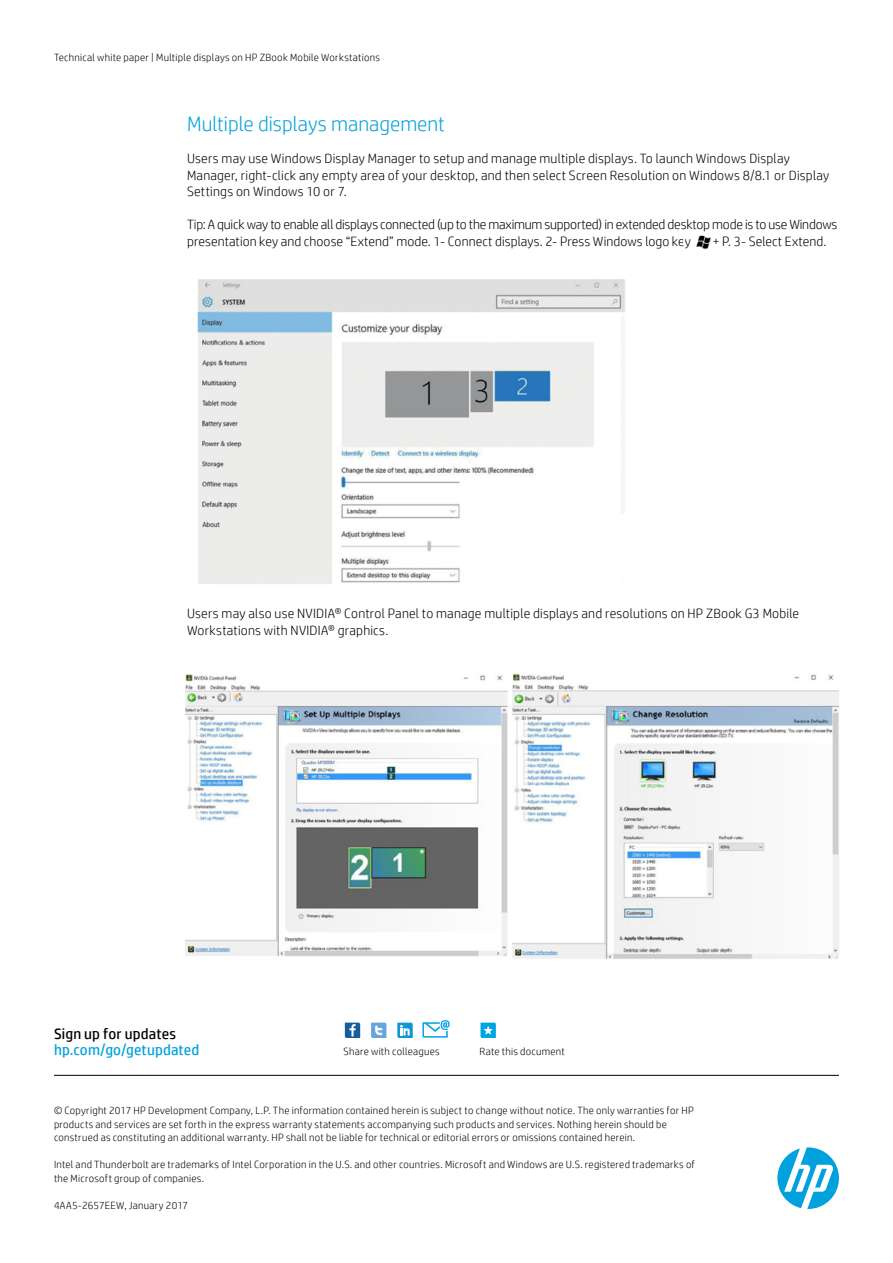
<style>
.page{position:relative;width:893px;height:1263px;background:#fff}
.page>*{position:absolute;margin:0;border:0;box-sizing:border-box;transform-origin:0 0}
.t1{font:300 21px "HP Simplified";color:#00a1dd}
.t2{font:15px "HP Simplified";letter-spacing:.01em;color:#00a1dd}
.t3{font:15px "HP Simplified";letter-spacing:.01em;color:#000}
.t4{font:300 13.5px/16.5px "HP Simplified";letter-spacing:.015em;color:#000}
.t5{font:300 13.5px/16.5px "HP Simplified";letter-spacing:-.01em;color:#000}
.t6{font:300 10.5px/13.5px "HP Simplified";letter-spacing:.025em;color:#000}
</style>
<div class="page">
<hr style="left:54px;top:1075px;width:785px;height:1px;background:#000">
<svg style="left:777px;top:1147px;width:62px;height:62px"></svg>
<img style="left:197px;top:279px;width:428px;height:305px">
<img style="left:185px;top:673px;width:655px;height:286px">
<svg style="left:480px;top:1023px;width:16px;height:15px"></svg>
<svg style="left:345px;top:1023px;width:15px;height:15px"></svg>
<svg style="left:371px;top:1023px;width:15px;height:15px"></svg>
<svg style="left:397px;top:1023px;width:16px;height:15px"></svg>
<svg style="left:422px;top:1020px;width:28px;height:17px"></svg>
<img style="left:696px;top:235px;width:15px;height:14px">
<p class="t6" style="left:54px;top:51px;width:327px">Technical white paper | Multiple displays on HP ZBook Mobile Workstations</p>
<h1 class="t1" style="left:187px;top:112px;width:259px">Multiple displays management</h1>
<p class="t4" style="left:187px;top:150px;width:644px">Users may use Windows Display Manager to setup and manage multiple displays. To launch Windows Display<br>Manager, right-click any empty area of your desktop, and then select Screen Resolution on Windows 8/8.1 or Display<br>Settings on Windows 10 or 7.</p>
<p class="t5" style="left:187px;top:216px;width:652px">Tip: A quick way to enable all displays connected (up to the maximum supported) in extended desktop mode is to use Windows presentation key and choose “Extend” mode. 1- Connect displays. 2- Press Windows logo key</p>
<p class="t4" style="left:712px;top:233px;width:116px">+ P. 3- Select Extend.</p>
<p class="t4" style="left:187px;top:605px;width:614px">Users may also use NVIDIA® Control Panel to manage multiple displays and resolutions on HP ZBook G3 Mobile<br>Workstations with NVIDIA® graphics.</p>
<h2 class="t3" style="left:54px;top:1025px;width:123px">Sign up for updates</h2>
<h2 class="t2" style="left:54px;top:1041px;width:147px">hp.com/go/getupdated</h2>
<p class="t6" style="left:344px;top:1044px;width:98px">Share with colleagues</p>
<p class="t6" style="left:480px;top:1044px;width:87px">Rate this document</p>
<p class="t6" style="left:54px;top:1104px;width:641px">© Copyright 2017 HP Development Company, L.P. The information contained herein is subject to change without notice. The only warranties for HP products and services are set forth in the express warranty statements accompanying such products and services. Nothing herein should be construed as constituting an additional warranty. HP shall not be liable for technical or editorial errors or omissions contained herein.</p>
<p class="t6" style="left:54px;top:1158px;width:642px">Intel and Thunderbolt are trademarks of Intel Corporation in the U.S. and other countries. Microsoft and Windows are U.S. registered trademarks of the Microsoft group of companies.</p>
<p class="t6" style="left:54px;top:1198px;width:136px">4AA5-2657EEW, January 2017</p>
</div>
